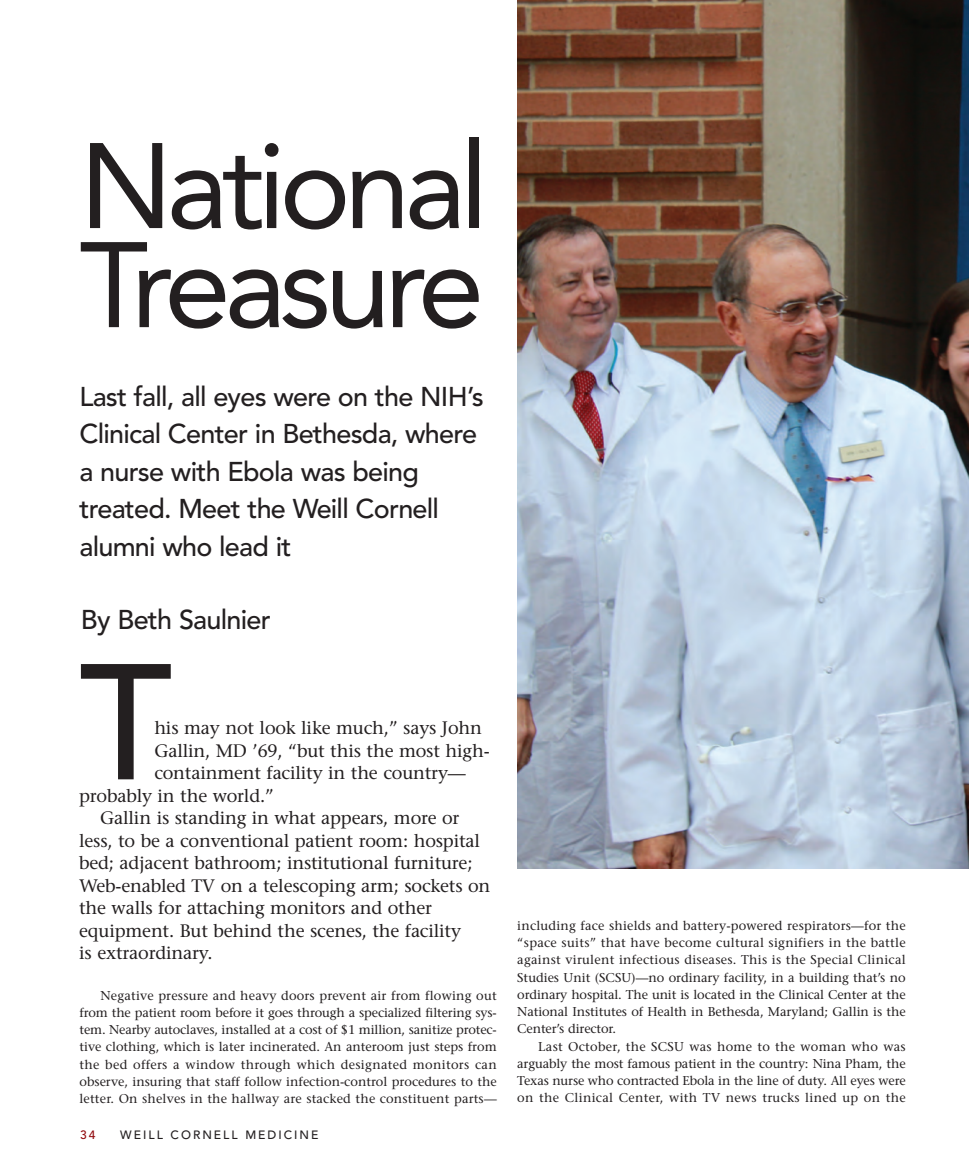
<style>
.page{position:relative;width:969px;height:1174px;background:#fff}
.page>*{position:absolute;margin:0;border:0;box-sizing:border-box;transform-origin:0 0}
.t1{font:500 162.75px "Avenir";color:#231f20}
.t2{font:120px/99px "Avenir";letter-spacing:-.055em;color:#231f20}
.t3{font:500 27px/37.5px "Avenir";letter-spacing:-.03em;color:#231f20}
.t4{font:18px "Stone Serif";letter-spacing:-.01em;color:#231f20}
.t5{font:12.75px/17.2px "Stone Serif";letter-spacing:.015em;color:#231f20;text-align:justify}
.t6{font:12.75px "Stone Serif";letter-spacing:-.01em;color:#231f20}
.t7{font:500 12px "Avenir";letter-spacing:.165em;color:#231f20}
.t8{font:500 12px "Avenir";color:#910b0f}
</style>
<div class="page">
<img style="left:517px;top:0;width:452px;height:868px">
<p class="t2" style="left:79px;top:147px;width:410px">National<br>Treasure</p>
<p class="t3" style="left:79px;top:380px;width:406px">Last fall, all eyes were on the NIH’s<br>Clinical Center in Bethesda, where a nurse with Ebola was being treated. Meet the Weill Cornell alumni who lead it</p>
<p class="t3" style="left:81px;top:602px;width:191px">By Beth Saulnier</p>
<p class="t1" style="left:79px;top:656px;width:95px">T</p>
<p class="t4" style="left:154px;top:721px;width:329px">his may not look like much,” says John</p>
<p class="t4" style="left:154px;top:743px;width:337px">Gallin, MD ’69, “but this the most high-</p>
<p class="t4" style="left:154px;top:766px;width:313px">containment facility in the country—</p>
<p class="t4" style="left:79px;top:788px;width:196px">probably in the world.”</p>
<p class="t4" style="left:100px;top:811px;width:361px">Gallin is standing in what appears, more or</p>
<p class="t4" style="left:79px;top:833px;width:402px">less, to be a conventional patient room: hospital</p>
<p class="t4" style="left:79px;top:856px;width:395px">bed; adjacent bathroom; institutional furniture;</p>
<p class="t4" style="left:79px;top:878px;width:413px">Web-enabled TV on a telescoping arm; sockets on</p>
<p class="t4" style="left:79px;top:901px;width:354px">the walls for attaching monitors and other</p>
<p class="t4" style="left:79px;top:923px;width:383px">equipment. But behind the scenes, the facility</p>
<p class="t4" style="left:79px;top:946px;width:135px">is extraordinary.</p>
<p class="t5" style="left:79px;top:987px;width:419px;text-indent:21px">Negative pressure and heavy doors prevent air from flowing out from the patient room before it goes through a specialized filtering sys&shy;tem. Nearby autoclaves, installed at a cost of $1 million, sanitize protec&shy;tive clothing, which is later incinerated. An anteroom just steps from the bed offers a window through which designated monitors can observe, insuring that staff follow infection-control procedures to the letter. On shelves in the hallway are stacked the constituent parts—</p>
<p class="t8" style="left:80px;top:1129px;width:17px">34</p>
<p class="t7" style="left:120px;top:1129px;width:200px">WEILL CORNELL MEDICINE</p>
<p class="t5" style="left:517px;top:917px;width:390px">including face shields and battery-powered respirators—for the</p>
<p class="t5" style="left:517px;top:935px;width:390px">“space suits” that have become cultural signifiers in the battle</p>
<p class="t5" style="left:517px;top:952px;width:390px">against virulent infectious diseases. This is the Special Clinical</p>
<p class="t5" style="left:517px;top:969px;width:390px">Studies Unit (SCSU)—no ordinary facility, in a building that’s no</p>
<p class="t6" style="left:517px;top:989px;width:390px">ordinary hospital. The unit is located in the Clinical Center at the</p>
<p class="t6" style="left:517px;top:1006px;width:390px">National Institutes of Health in Bethesda, Maryland; Gallin is the</p>
<p class="t6" style="left:517px;top:1023px;width:100px">Center’s director.</p>
<p class="t5" style="left:538px;top:1038px;width:369px">Last October, the SCSU was home to the woman who was</p>
<p class="t6" style="left:517px;top:1058px;width:390px">arguably the most famous patient in the country: Nina Pham, the</p>
<p class="t6" style="left:517px;top:1075px;width:390px">Texas nurse who contracted Ebola in the line of duty. All eyes were</p>
<p class="t5" style="left:517px;top:1090px;width:390px">on the Clinical Center, with TV news trucks lined up on the</p>
</div>
